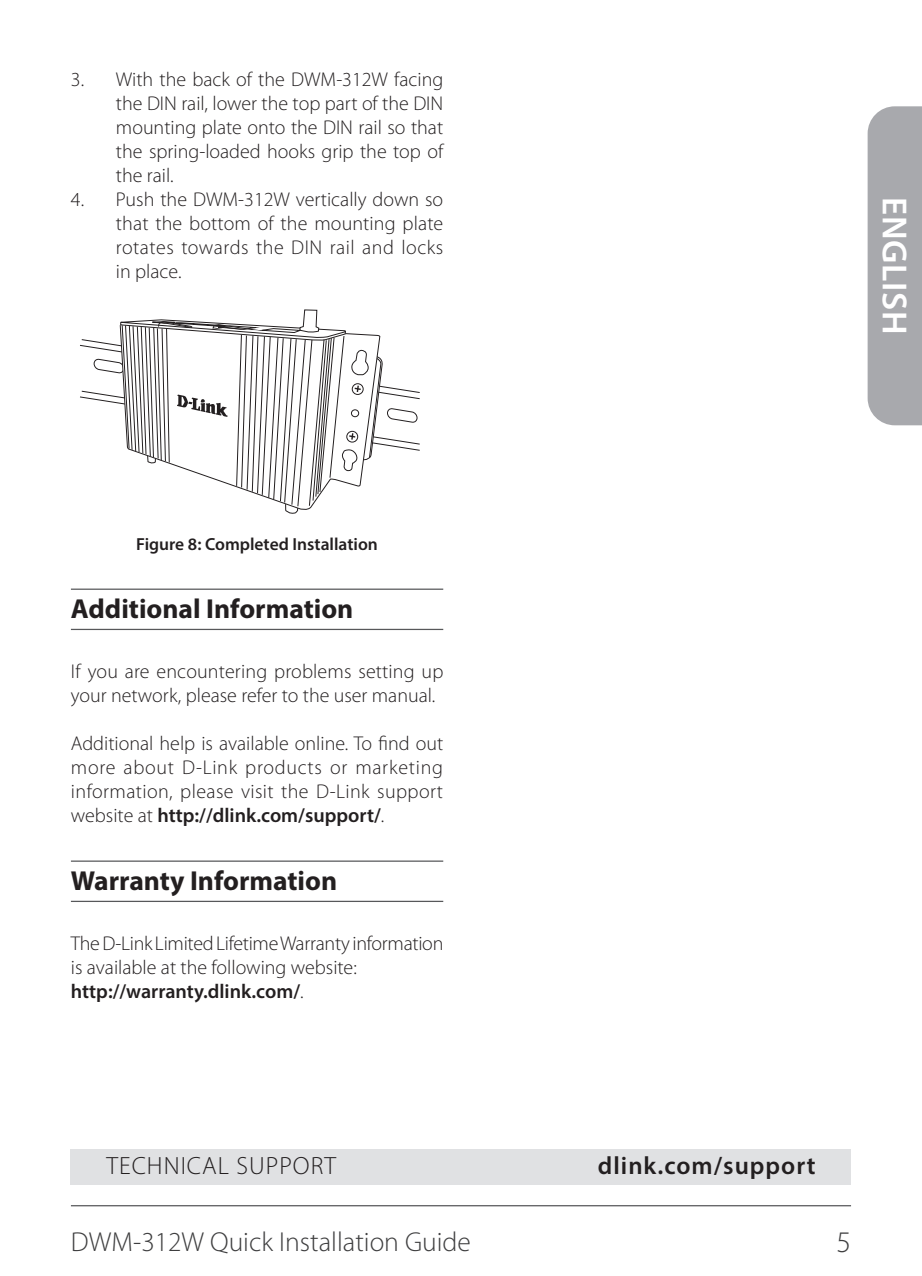
<style>
.page{position:relative;width:922px;height:1276px;background:#fff}
.page>*{position:absolute;margin:0;border:0;box-sizing:border-box;transform-origin:0 0}
.t1{font:600 35px "Myriad Pro";letter-spacing:.02em;color:#fff}
.t2{font:300 30px "Myriad Pro";color:#3e3e3f}
.t3{font:700 27.5px "Myriad Pro";color:#231f20}
.t4{font:300 27.5px "Myriad Pro";color:#3e3e3f}
.t5{font:600 25px "Myriad Pro";letter-spacing:.04em;color:#231f20}
.t6{font:300 25px "Myriad Pro";letter-spacing:.04em;color:#231f20}
.t7{font:300 20px/24px "Myriad Pro";color:#231f20;text-align:justify}
.t8{font:600 17.5px "Myriad Pro";color:#231f20}
.s1{font-weight:600}
</style>
<div class="page">
<hr style="left:71px;top:1205px;width:779px;height:1px;background:#57585a">
<div style="left:867px;top:106px;width:54px;height:319px;background:#a8a9ad"></div>
<hr style="left:71px;top:588px;width:372px;height:2px;background:#57585a">
<hr style="left:71px;top:629px;width:372px;height:1px;background:#57585a">
<hr style="left:71px;top:860px;width:372px;height:2px;background:#57585a">
<hr style="left:71px;top:900px;width:372px;height:2px;background:#57585a">
<svg style="left:80px;top:309px;width:340px;height:205px"></svg>
<div style="left:71px;top:1148px;width:779px;height:36px;background:#e0e1e3"></div>
<p class="t7" style="left:116px;top:68px;width:329px;text-indent:-45px">3. With the back of the DWM-312W facing the DIN rail, lower the top part of the DIN mounting plate onto the DIN rail so that the spring-loaded hooks grip the top of the rail.</p>
<p class="t7" style="left:116px;top:188px;width:329px;text-indent:-45px">4. Push the DWM-312W vertically down so that the bottom of the mounting plate rotates towards the DIN rail and locks in place.</p>
<h1 class="t1" style="left:916px;top:197px;width:139px;rotate:90deg">ENGLISH</h1>
<p class="t8" style="left:136px;top:533px;width:243px">Figure 8: Completed Installation</p>
<h3 class="t3" style="left:71px;top:591px;width:284px">Additional Information</h3>
<p class="t7" style="left:71px;top:659px;width:374px">If you are encountering problems setting up your network, please refer to the user manual.</p>
<p class="t7" style="left:71px;top:731px;width:374px">Additional help is available online. To find out more about D-Link products or marketing information, please visit the D-Link support website at <span class="s1">http://dlink.com/support/</span>.</p>
<h3 class="t3" style="left:71px;top:863px;width:268px">Warranty Information</h3>
<p class="t7" style="left:71px;top:931px;width:374px;text-align:left">The D-Link Limited Lifetime Warranty information is available at the following website: <span class="s1">http://warranty.dlink.com/</span>.</p>
<p class="t6" style="left:106px;top:1151px;width:231px">TECHNICAL SUPPORT</p>
<p class="t5" style="left:597px;top:1149px;width:219px">dlink.com/support</p>
<h3 class="t4" style="left:71px;top:1226px;width:401px">DWM-312W Quick Installation Guide</h3>
<h2 class="t2" style="left:836px;top:1225px;width:16px">5</h2>
</div>
